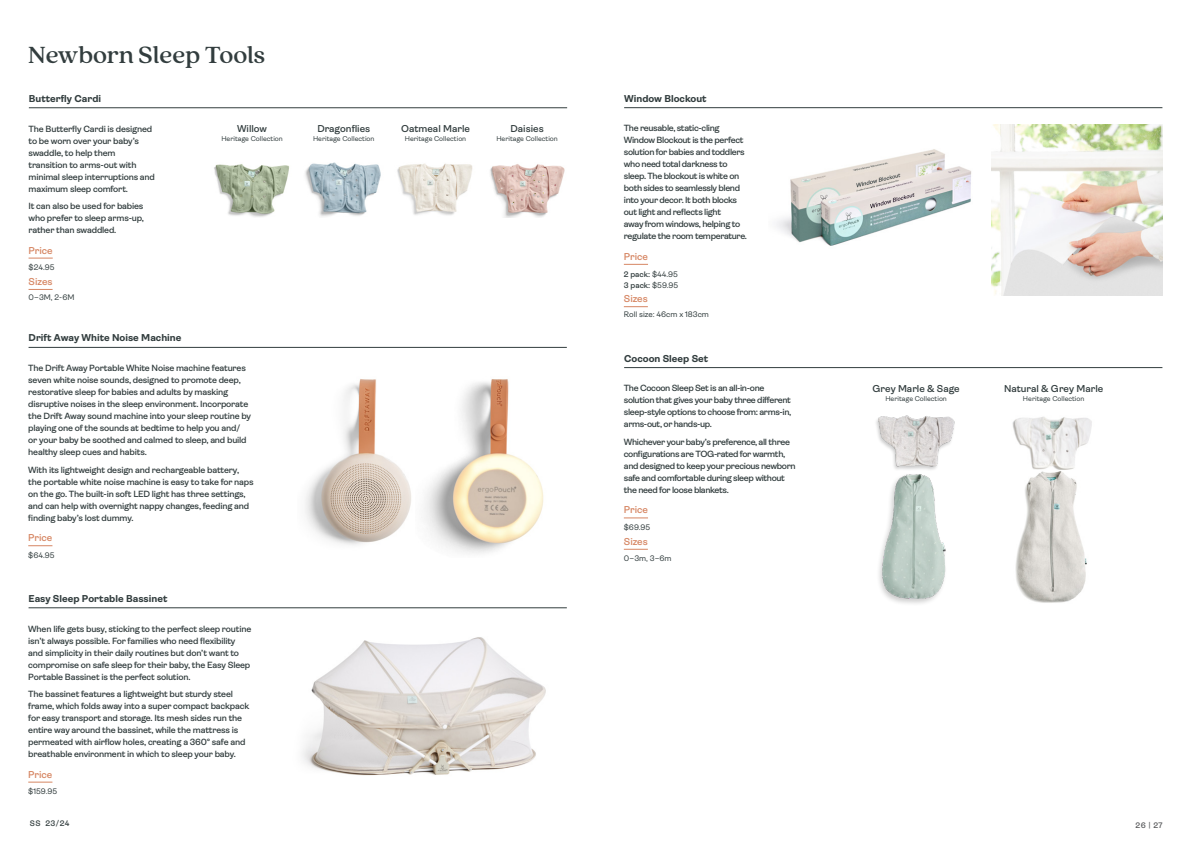
<style>
.page{position:relative;width:1191px;height:842px;background:#fff}
.page>*{position:absolute;margin:0;border:0;box-sizing:border-box;transform-origin:0 0}
.t1{font:500 26px "Quincy CF";letter-spacing:-.005em;color:#323d3e}
.t2{font:700 10px "Ambit";color:#323d3e}
.t3{font:600 10px "Ambit";color:#323d3e}
.t4{font:600 10px "Ambit";color:#d68663}
.t5{font:600 9px/12px "Ambit";letter-spacing:-.02em;color:#323d3e}
.t6{font:600 9px/12px "Ambit";letter-spacing:-.04em;color:#323d3e}
.t7{font:8px "Ambit";color:#323d3e}
.t8{font:600 8px/11px "Ambit";color:#323d3e}
.t9{font:600 8px "Ambit";color:#58595b}
.t10{font:7px "Ambit";color:#323d3e}
.s1{font-weight:400}
</style>
<div class="page">
<img style="left:879px;top:474px;width:67px;height:130px">
<img style="left:1015px;top:469px;width:72px;height:134px">
<hr style="left:624px;top:107px;width:538px;height:1px;background:#323d3e">
<hr style="left:624px;top:367px;width:538px;height:1px;background:#323d3e">
<svg style="left:624px;top:264px;width:24px;height:1px"></svg>
<svg style="left:624px;top:306px;width:24px;height:1px"></svg>
<svg style="left:624px;top:518px;width:24px;height:1px"></svg>
<svg style="left:624px;top:549px;width:24px;height:1px"></svg>
<img style="left:776px;top:149px;width:195px;height:97px">
<img style="left:991px;top:125px;width:171px;height:171px">
<img style="left:876px;top:415px;width:79px;height:54px">
<img style="left:1012px;top:417px;width:80px;height:52px">
<hr style="left:29px;top:107px;width:538px;height:1px;background:#323d3e">
<hr style="left:29px;top:347px;width:538px;height:1px;background:#323d3e">
<hr style="left:29px;top:607px;width:538px;height:1px;background:#323d3e">
<img style="left:490px;top:164px;width:75px;height:54px">
<img style="left:397px;top:163px;width:76px;height:52px">
<img style="left:305px;top:162px;width:76px;height:55px">
<img style="left:214px;top:164px;width:75px;height:53px">
<svg style="left:29px;top:258px;width:24px;height:1px"></svg>
<svg style="left:29px;top:289px;width:24px;height:1px"></svg>
<svg style="left:28px;top:545px;width:24px;height:1px"></svg>
<svg style="left:28px;top:782px;width:24px;height:1px"></svg>
<img style="left:302px;top:637px;width:244px;height:139px">
<img style="left:305px;top:379px;width:106px;height:166px">
<img style="left:424px;top:379px;width:120px;height:175px">
<h1 class="t1" style="left:28px;top:40px;width:238px">Newborn Sleep Tools</h1>
<p class="t2" style="left:29px;top:93px;width:74px">Butterfly Cardi</p>
<p class="t5" style="left:29px;top:123px;width:128px">The Butterfly Cardi is designed to be worn over your baby’s swaddle, to help them transition to arms-out with minimal sleep interruptions and maximum sleep comfort.</p>
<p class="t5" style="left:29px;top:200px;width:117px;text-align:justify">It can also be used for babies who prefer to sleep arms-up, rather than swaddled.</p>
<p class="t4" style="left:29px;top:245px;width:26px">Price</p>
<p class="t7" style="left:29px;top:263px;width:27px">$24.95</p>
<p class="t4" style="left:29px;top:276px;width:26px">Sizes</p>
<p class="t7" style="left:29px;top:293px;width:47px">0–3M, 2-6M</p>
<p class="t2" style="left:29px;top:332px;width:154px">Drift Away White Noise Machine</p>
<p class="t3" style="left:237px;top:123px;width:31px">Willow</p>
<p class="t10" style="left:221px;top:135px;width:63px">Heritage Collection</p>
<p class="t5" style="left:28px;top:362px;width:224px">The Drift Away Portable White Noise machine features seven white noise sounds, designed to promote deep, restorative sleep for babies and adults by masking disruptive noises in the sleep environment. Incorporate the Drift Away sound machine into your sleep routine by playing one of the sounds at bedtime to help you and/ or your baby be soothed and calmed to sleep, and build healthy sleep cues and habits.</p>
<p class="t5" style="left:28px;top:464px;width:227px">With its lightweight design and rechargeable battery, the portable white noise machine is easy to take for naps on the go. The built-in soft LED light has three settings, and can help with overnight nappy changes, feeding and finding baby’s lost dummy.</p>
<p class="t4" style="left:28px;top:532px;width:26px">Price</p>
<p class="t7" style="left:28px;top:551px;width:28px">$64.95</p>
<p class="t2" style="left:29px;top:593px;width:140px">Easy Sleep Portable Bassinet</p>
<p class="t5" style="left:28px;top:623px;width:224px">When life gets busy, sticking to the perfect sleep routine isn’t always possible. For families who need flexibility and simplicity in their daily routines but don’t want to compromise on safe sleep for their baby, the Easy Sleep Portable Bassinet is the perfect solution.</p>
<p class="t5" style="left:28px;top:688px;width:222px">The bassinet features a lightweight but sturdy steel frame, which folds away into a super compact backpack for easy transport and storage. Its mesh sides run the entire way around the bassinet, while the mattress is permeated with airflow holes, creating a 360° safe and breathable environment in which to sleep your baby.</p>
<p class="t4" style="left:28px;top:769px;width:26px">Price</p>
<p class="t7" style="left:28px;top:787px;width:30px">$159.95</p>
<p class="t3" style="left:317px;top:123px;width:54px">Dragonflies</p>
<p class="t10" style="left:313px;top:135px;width:63px">Heritage Collection</p>
<p class="t3" style="left:401px;top:123px;width:70px">Oatmeal Marle</p>
<p class="t10" style="left:405px;top:135px;width:63px">Heritage Collection</p>
<p class="t3" style="left:510px;top:123px;width:35px">Daisies</p>
<p class="t10" style="left:496px;top:135px;width:63px">Heritage Collection</p>
<p class="t2" style="left:624px;top:93px;width:84px">Window Blockout</p>
<p class="t6" style="left:624px;top:122px;width:125px">The reusable, static-cling<br>Window Blockout is the perfect solution for babies and toddlers who need total darkness to sleep. The blockout is white on both sides to seamlessly blend into your decor. It both blocks out light and reflects light<br>away from windows, helping to regulate the room temperature.</p>
<p class="t4" style="left:624px;top:251px;width:26px">Price</p>
<p class="t8" style="left:624px;top:268px;width:56px">2 pack: <span class="s1">$44.95<br></span>3 pack: <span class="s1">$59.95</span></p>
<p class="t4" style="left:624px;top:293px;width:26px">Sizes</p>
<p class="t7" style="left:624px;top:310px;width:87px">Roll size: 46cm x 183cm</p>
<p class="t2" style="left:624px;top:353px;width:86px">Cocoon Sleep Set</p>
<p class="t6" style="left:624px;top:382px;width:169px">The Cocoon Sleep Set is an all-in-one solution that gives your baby three different sleep-style options to choose from: arms-in, arms-out, or hands-up.</p>
<p class="t6" style="left:624px;top:436px;width:173px">Whichever your baby’s preference, all three configurations are TOG-rated for warmth, and designed to keep your precious newborn safe and comfortable during sleep without the need for loose blankets.</p>
<p class="t4" style="left:624px;top:504px;width:26px">Price</p>
<p class="t7" style="left:624px;top:523px;width:28px">$69.95</p>
<p class="t4" style="left:624px;top:536px;width:26px">Sizes</p>
<p class="t7" style="left:624px;top:554px;width:49px">0–3m, 3–6m</p>
<p class="t3" style="left:872px;top:383px;width:89px">Grey Marle &amp; Sage</p>
<p class="t10" style="left:885px;top:395px;width:63px">Heritage Collection</p>
<p class="t3" style="left:1004px;top:383px;width:101px">Natural &amp; Grey Marle</p>
<p class="t10" style="left:1023px;top:395px;width:63px">Heritage Collection</p>
<p class="t8" style="left:30px;top:818px;width:41px">SS 23/24</p>
<p class="t9" style="left:1135px;top:820px;width:29px">26 | 27</p>
</div>
